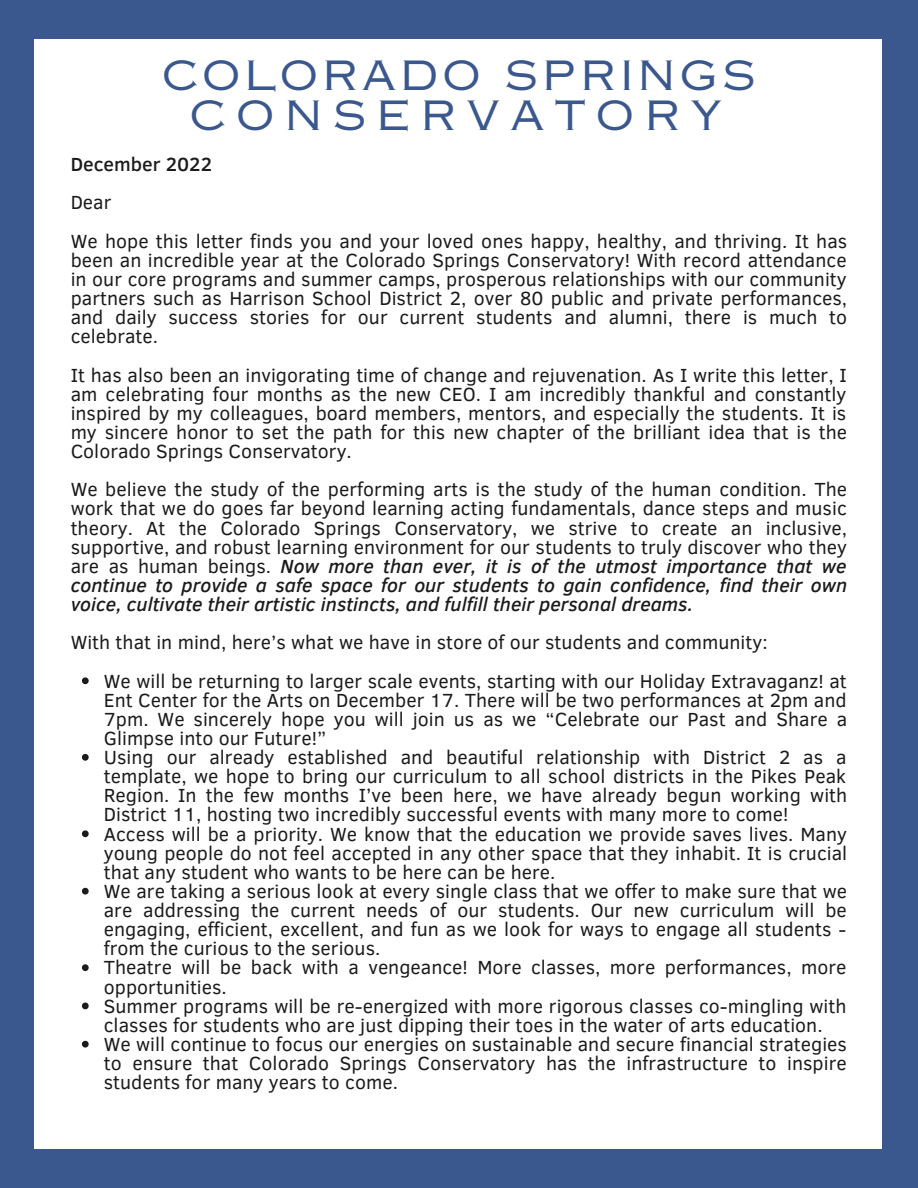
<style>
.page{position:relative;width:918px;height:1188px;background:#3a578e}
.page>*{position:absolute;margin:0;border:0;box-sizing:border-box;transform-origin:0 0}
.t1{font:40.5px/40.5px "Copperplate Gothic Std 32 AB";letter-spacing:.1em;color:#3a578e;text-align:center}
.t2{font:19.5px/19.2px "Clear Sans";color:#1b1b1b;text-align:justify}
.t3{font:500 19.5px "Clear Sans";color:#1b1b1b}
.s1{font-weight:500;font-style:italic}
</style>
<div class="page">
<div style="left:34px;top:39px;width:848px;height:1110px;background:#fff"></div>
<svg style="left:82px;top:677px;width:7px;height:7px"></svg>
<svg style="left:82px;top:754px;width:7px;height:7px"></svg>
<svg style="left:82px;top:830px;width:7px;height:7px"></svg>
<svg style="left:82px;top:888px;width:7px;height:7px"></svg>
<svg style="left:82px;top:964px;width:7px;height:7px"></svg>
<svg style="left:82px;top:1003px;width:7px;height:6px"></svg>
<svg style="left:82px;top:1041px;width:7px;height:7px"></svg>
<h1 class="t1" style="left:162px;top:60px;width:595px">COLORADO SPRINGS<br>CONSERVATORY</h1>
<p class="t3" style="left:71px;top:150px;width:143px">December 2022</p>
<p class="t2" style="left:71px;top:182px;width:778px;line-height:38.2px">Dear<br>We hope this letter finds you and your loved ones happy, healthy, and thriving. It has</p>
<p class="t2" style="left:71px;top:249px;width:778px">been an incredible year at the Colorado Springs Conservatory! With record attendance in our core programs and summer camps, prosperous relationships with our community partners such as Harrison School District 2, over 80 public and private performances, and daily success stories for our current students and alumni, there is much to celebrate.</p>
<p class="t2" style="left:71px;top:364px;width:778px">It has also been an invigorating time of change and rejuvenation. As I write this letter, I am celebrating four months as the new CEO. I am incredibly thankful and constantly inspired by my colleagues, board members, mentors, and especially the students. It is my sincere honor to set the path for this new chapter of the brilliant idea that is the Colorado Springs Conservatory.</p>
<p class="t2" style="left:71px;top:479px;width:778px">We believe the study of the performing arts is the study of the human condition. The work that we do goes far beyond learning acting fundamentals, dance steps and music theory. At the Colorado Springs Conservatory, we strive to create an inclusive, supportive, and robust learning environment for our students to truly discover who they are as human beings. <span class="s1">Now more than ever, it is of the utmost importance that we continue to provide a safe space for our students to gain confidence, find their own voice, cultivate their artistic instincts, and fulfill their personal dreams.</span></p>
<p class="t2" style="left:71px;top:632px;width:698px">With that in mind, here’s what we have in store of our students and community:</p>
<p class="t2" style="left:104px;top:670px;width:745px;text-align:left">We will be returning to larger scale events, starting with our Holiday Extravaganz! at Ent Center for the Arts on December 17. There will be two performances at 2pm and 7pm. We sincerely hope you will join us as we “Celebrate our Past and Share a Glimpse into our Future!”<br>Using our already established and beautiful relationship with District 2 as a template, we hope to bring our curriculum to all school districts in the Pikes Peak Region. In the few months I’ve been here, we have already begun working with District 11, hosting two incredibly successful events with many more to come!<br>Access will be a priority. We know that the education we provide saves lives. Many young people do not feel accepted in any other space that they inhabit. It is crucial that any student who wants to be here can be here.<br>We are taking a serious look at every single class that we offer to make sure that we are addressing the current needs of our students. Our new curriculum will be engaging, efficient, excellent, and fun as we look for ways to engage all students - from the curious to the serious.<br>Theatre will be back with a vengeance! More classes, more performances, more opportunities.<br>Summer programs will be re-energized with more rigorous classes co-mingling with classes for students who are just dipping their toes in the water of arts education.<br>We will continue to focus our energies on sustainable and secure financial strategies to ensure that Colorado Springs Conservatory has the infrastructure to inspire students for many years to come.</p>
</div>
